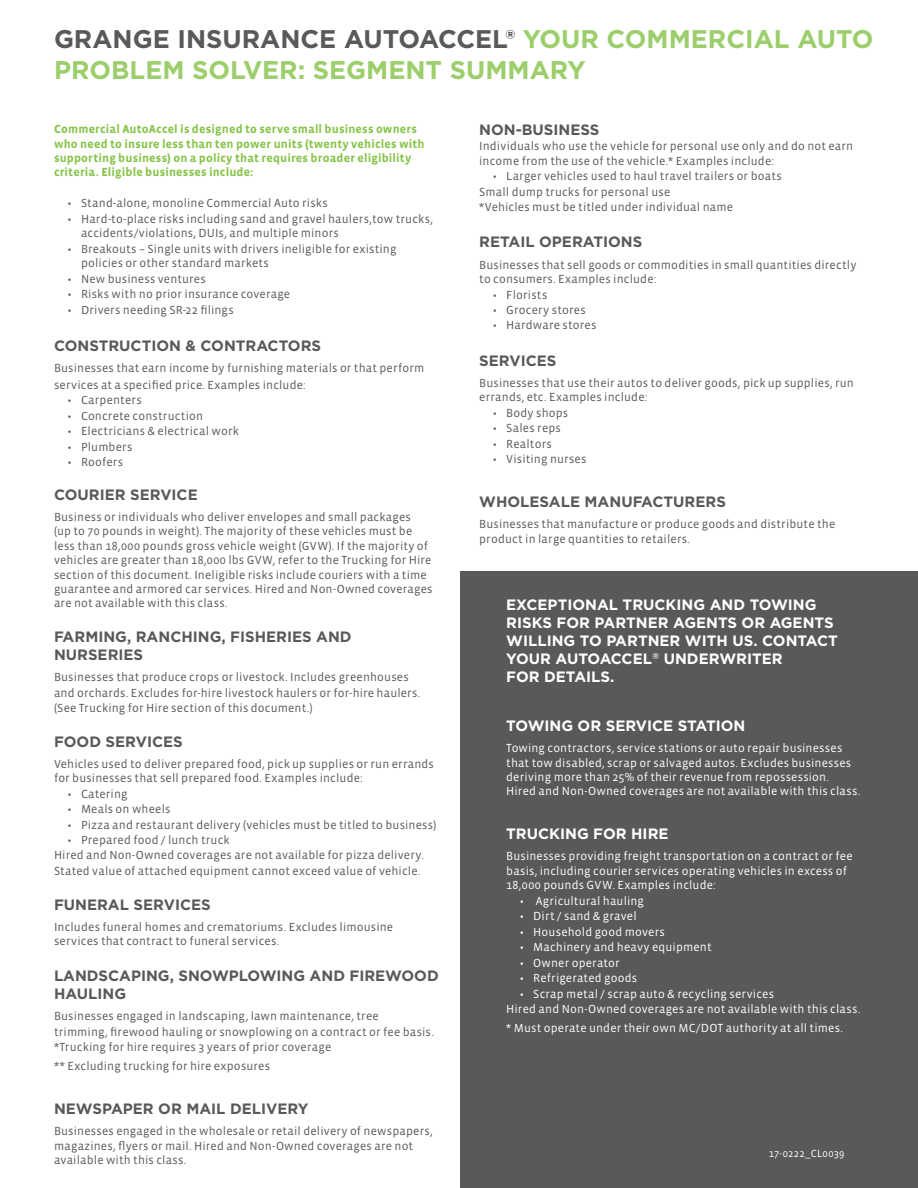
<style>
.page{position:relative;width:918px;height:1188px;background:#fff}
.page>*{position:absolute;margin:0;border:0;box-sizing:border-box;transform-origin:0 0}
.SUBHEADER{font:700 25.5px/30.6px "Gotham";color:#9cce6b}
.SUBHEADER-2{font:700 15px/18px "Gotham";color:#58595b}
.SUBHEADER-3{font:700 15px/18px "Gotham";color:#fff}
.Body{font:700 15px "Gotham";color:#58595b}
.Body-2{font:12px/14.4px "Vista Sans OT";letter-spacing:.015em;color:#58595b}
.Body-3{font:12px/14.4px "Vista Sans OT";letter-spacing:.015em;color:#fff}
.Body-4{font:700 12px/14.4px "Vista Sans OT";letter-spacing:.015em;color:#85c447}
.SUBHEADER-4{font:12px/14.4px "Vista Sans OT";letter-spacing:.015em;color:#58595b}
.Body-5{font:10.5px "Vista Sans OT";letter-spacing:.02em;color:#fff}
.s1{color:#58595b}
</style>
<div class="page">
<div style="left:461px;top:572px;width:457px;height:616px;background:#58595b"></div>
<p class="SUBHEADER" style="left:54px;top:24px;width:821px"><span class="s1">GRANGE INSURANCE AUTOACCEL®</span> YOUR COMMERCIAL AUTO<br>PROBLEM SOLVER: SEGMENT SUMMARY</p>
<p class="Body-4" style="left:54px;top:122px;width:372px">Commercial AutoAccel is designed to serve small business owners who need to insure less than ten power units (twenty vehicles with supporting business) on a policy that requires broader eligibility criteria. Eligible businesses include:</p>
<p class="Body-2" style="left:68px;top:196px;width:262px">• Stand-alone, monoline Commercial Auto risks</p>
<p class="Body-2" style="left:81px;top:212px;width:354px;text-indent:-14px">• Hard-to-place risks including sand and gravel haulers,tow trucks, accidents/violations, DUIs, and multiple minors</p>
<p class="Body-2" style="left:81px;top:242px;width:317px;text-indent:-14px">• Breakouts – Single units with drivers ineligible for existing policies or other standard markets</p>
<p class="Body-2" style="left:68px;top:272px;width:140px">• New business ventures</p>
<p class="Body-2" style="left:68px;top:287px;width:224px">• Risks with no prior insurance coverage</p>
<p class="Body-2" style="left:68px;top:303px;width:168px">• Drivers needing SR-22 filings</p>
<p class="SUBHEADER-2" style="left:54px;top:336px;width:269px">CONSTRUCTION &amp; CONTRACTORS</p>
<p class="Body-2" style="left:54px;top:359px;width:372px;line-height:17.1px">Businesses that earn income by furnishing materials or that perform services at a specified price. Examples include:</p>
<p class="Body-2" style="left:68px;top:393px;width:76px">• Carpenters</p>
<p class="Body-2" style="left:68px;top:409px;width:137px">• Concrete construction</p>
<p class="Body-2" style="left:68px;top:424px;width:173px">• Electricians &amp; electrical work</p>
<p class="Body-2" style="left:68px;top:440px;width:67px">• Plumbers</p>
<p class="Body-2" style="left:68px;top:455px;width:57px">• Roofers</p>
<p class="SUBHEADER-2" style="left:54px;top:485px;width:145px">COURIER SERVICE</p>
<p class="Body-2" style="left:54px;top:510px;width:380px">Business or individuals who deliver envelopes and small packages<br>(up to 70 pounds in weight). The majority of these vehicles must be less than 18,000 pounds gross vehicle weight (GVW). If the majority of vehicles are greater than 18,000 lbs GVW, refer to the Trucking for Hire section of this document. Ineligible risks include couriers with a time guarantee and armored car services. Hired and Non-Owned coverages are not available with this class.</p>
<p class="SUBHEADER-2" style="left:54px;top:627px;width:299px">FARMING, RANCHING, FISHERIES AND<br>NURSERIES</p>
<p class="Body-2" style="left:54px;top:670px;width:356px">Businesses that produce crops or livestock. Includes greenhouses</p>
<p class="Body-2" style="left:54px;top:686px;width:368px">and orchards. Excludes for-hire livestock haulers or for-hire haulers.</p>
<p class="Body-2" style="left:54px;top:701px;width:260px">(See Trucking for Hire section of this document.)</p>
<p class="SUBHEADER-2" style="left:54px;top:732px;width:130px">FOOD SERVICES</p>
<p class="Body-2" style="left:54px;top:757px;width:381px">Vehicles used to deliver prepared food, pick up supplies or run errands for businesses that sell prepared food. Examples include:</p>
<p class="Body-2" style="left:68px;top:787px;width:62px">• Catering</p>
<p class="Body-2" style="left:68px;top:802px;width:105px">• Meals on wheels</p>
<p class="Body-2" style="left:68px;top:818px;width:370px">• Pizza and restaurant delivery (vehicles must be titled to business)</p>
<p class="Body-2" style="left:68px;top:833px;width:164px">• Prepared food / lunch truck</p>
<p class="Body-2" style="left:54px;top:848px;width:371px">Hired and Non-Owned coverages are not available for pizza delivery.</p>
<p class="Body-2" style="left:54px;top:864px;width:368px">Stated value of attached equipment cannot exceed value of vehicle.</p>
<p class="SUBHEADER-2" style="left:54px;top:895px;width:158px">FUNERAL SERVICES</p>
<p class="Body-2" style="left:54px;top:920px;width:341px">Includes funeral homes and crematoriums. Excludes limousine services that contract to funeral services.</p>
<p class="SUBHEADER-2" style="left:54px;top:967px;width:386px">LANDSCAPING, SNOWPLOWING AND FIREWOOD<br>HAULING</p>
<p class="Body-2" style="left:54px;top:1009px;width:326px">Businesses engaged in landscaping, lawn maintenance, tree</p>
<p class="Body-2" style="left:54px;top:1025px;width:381px">trimming, firewood hauling or snowplowing on a contract or fee basis.</p>
<p class="Body-2" style="left:54px;top:1040px;width:279px">*Trucking for hire requires 3 years of prior coverage</p>
<p class="Body-2" style="left:54px;top:1059px;width:218px">** Excluding trucking for hire exposures</p>
<p class="SUBHEADER-2" style="left:54px;top:1100px;width:256px">NEWSPAPER OR MAIL DELIVERY</p>
<p class="Body-2" style="left:54px;top:1124px;width:380px">Businesses engaged in the wholesale or retail delivery of newspapers, magazines, flyers or mail. Hired and Non-Owned coverages are not available with this class.</p>
<p class="Body" style="left:479px;top:120px;width:122px">NON-BUSINESS</p>
<p class="Body-2" style="left:479px;top:139px;width:376px">Individuals who use the vehicle for personal use only and do not earn income from the use of the vehicle.* Examples include:</p>
<p class="Body-2" style="left:493px;top:169px;width:291px">• Larger vehicles used to haul travel trailers or boats</p>
<p class="Body-2" style="left:479px;top:185px;width:193px">Small dump trucks for personal use</p>
<p class="Body-2" style="left:479px;top:200px;width:255px">*Vehicles must be titled under individual name</p>
<p class="SUBHEADER-2" style="left:479px;top:233px;width:165px">RETAIL OPERATIONS</p>
<p class="Body-2" style="left:479px;top:258px;width:379px">Businesses that sell goods or commodities in small quantities directly to consumers. Examples include:</p>
<p class="Body-2" style="left:493px;top:288px;width:56px">• Florists</p>
<p class="Body-2" style="left:493px;top:303px;width:95px">• Grocery stores</p>
<p class="Body-2" style="left:493px;top:318px;width:105px">• Hardware stores</p>
<p class="SUBHEADER-2" style="left:479px;top:351px;width:79px">SERVICES</p>
<p class="Body-2" style="left:479px;top:376px;width:376px">Businesses that use their autos to deliver goods, pick up supplies, run errands, etc. Examples include:</p>
<p class="Body-2" style="left:493px;top:406px;width:77px">• Body shops</p>
<p class="Body-2" style="left:493px;top:421px;width:70px">• Sales reps</p>
<p class="Body-2" style="left:493px;top:437px;width:61px">• Realtors</p>
<p class="Body-2" style="left:493px;top:452px;width:95px">• Visiting nurses</p>
<p class="SUBHEADER-2" style="left:479px;top:493px;width:248px">WHOLESALE MANUFACTURERS</p>
<p class="SUBHEADER-4" style="left:479px;top:517px;width:358px">Businesses that manufacture or produce goods and distribute the product in large quantities to retailers.</p>
<p class="SUBHEADER-3" style="left:506px;top:595px;width:333px">EXCEPTIONAL TRUCKING AND TOWING<br>RISKS FOR PARTNER AGENTS OR AGENTS<br>WILLING TO PARTNER WITH US. CONTACT<br>YOUR AUTOACCEL<sup>®</sup> UNDERWRITER<br>FOR DETAILS.</p>
<p class="SUBHEADER-3" style="left:506px;top:717px;width:241px">TOWING OR SERVICE STATION</p>
<p class="Body-3" style="left:506px;top:741px;width:356px">Towing contractors, service stations or auto repair businesses that tow disabled, scrap or salvaged autos. Excludes businesses deriving more than 25% of their revenue from repossession.<br>Hired and Non-Owned coverages are not available with this class.</p>
<p class="SUBHEADER-3" style="left:506px;top:825px;width:164px">TRUCKING FOR HIRE</p>
<p class="Body-3" style="left:506px;top:849px;width:348px">Businesses providing freight transportation on a contract or fee basis, including courier services operating vehicles in excess of<br>18,000 pounds GVW. Examples include:</p>
<p class="Body-3" style="left:520px;top:894px;width:126px">• Agricultural hauling</p>
<p class="Body-3" style="left:520px;top:909px;width:118px">• Dirt / sand &amp; gravel</p>
<p class="Body-3" style="left:520px;top:925px;width:147px">• Household good movers</p>
<p class="Body-3" style="left:520px;top:940px;width:193px">• Machinery and heavy equipment</p>
<p class="Body-3" style="left:520px;top:956px;width:102px">• Owner operator</p>
<p class="Body-3" style="left:520px;top:971px;width:119px">• Refrigerated goods</p>
<p class="Body-3" style="left:520px;top:987px;width:256px">• Scrap metal / scrap auto &amp; recycling services</p>
<p class="Body-3" style="left:506px;top:1002px;width:356px">Hired and Non-Owned coverages are not available with this class.</p>
<p class="Body-3" style="left:506px;top:1021px;width:338px">* Must operate under their own MC/DOT authority at all times.</p>
<p class="Body-5" style="left:769px;top:1148px;width:77px">17-0222_CL0039</p>
</div>
